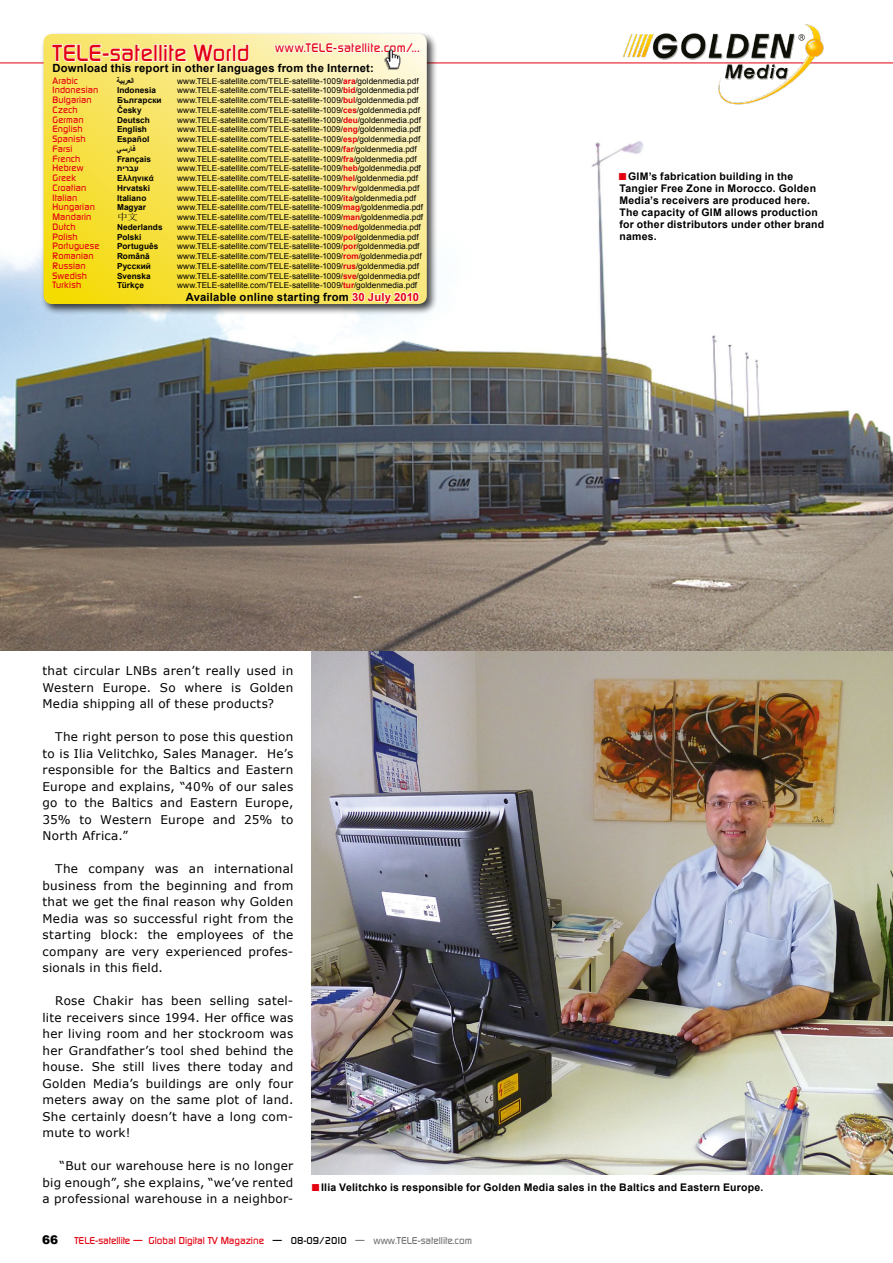
<style>
.page{position:relative;width:893px;height:1263px;background:#fff}
.page>*{position:absolute;margin:0;border:0;box-sizing:border-box;transform-origin:0 0}
.t1{font:15px "Arial";color:#e30110}
.t2{font:12px/16.5px "Verdana";letter-spacing:.02em;color:#000;text-align:justify}
.t3{font:500 12px "Digital";letter-spacing:.03em;color:#e30110}
.t4{font:900 12px "Arial";color:#000}
.t5{font:700 11.25px "Arial";letter-spacing:.02em;color:#000}
.t6{font:700 10.5px/12px "Arial";letter-spacing:.02em;color:#000}
.t7{font:500 9.75px "Digital";color:#e30110}
.t8{font:500 9px "Digital";letter-spacing:.015em;color:#e30110}
.t9{font:9px "Sim Sun";color:#000;scale:1.2 1}
.t10{font:8.25px "Arial";color:#000}
.t11{font:700 8.25px "Arial";letter-spacing:.005em;color:#000}
.s1{font-size:22.5px}
.s2{font-weight:700;color:#e30110}
.s3{color:#e30010}
.s4{color:#000}
.s5{color:#757678}
</style>
<div class="page">
<img style="left:311px;top:651px;width:582px;height:523px">
<img style="left:0;top:141px;width:893px;height:510px">
<hr style="left:0;top:63px;width:893px;height:1px;background:#e30110">
<div style="left:40px;top:31px;width:398px;height:284px;background:#000;opacity:.75"></div>
<svg style="left:44px;top:34px;width:383px;height:270px;background:#f8e56a"></svg>
<svg style="left:51px;top:43px;width:102px;height:20px"></svg>
<div style="left:154px;top:44px;width:3px;height:18px;border:2px solid #fff"></div>
<div style="left:159px;top:44px;width:3px;height:18px;border:2px solid #fff"></div>
<svg style="left:162px;top:41px;width:88px;height:24px"></svg>
<svg style="left:273px;top:34px;width:148px;height:30px"></svg>
<img style="left:383px;top:49px;width:21px;height:21px">
<svg style="left:351px;top:291px;width:69px;height:14px"></svg>
<img style="left:616px;top:24px;width:213px;height:81px">
<h2 class="t3" style="left:53px;top:41px;width:368px"><span class="s1">TELE-satellite World</span> www.TELE-satellite.com/...</h2>
<p class="t8" style="left:53px;top:75px;width:27px">Arabic</p>
<p class="t11" style="left:117px;top:75px;width:19px">ا لعربية</p>
<p class="t10" style="left:177px;top:75px;width:243px">www.TELE-satellite.com/TELE-satellite-1009/<span class="s2">ara</span>/goldenmedia.pdf</p>
<p class="t8" style="left:53px;top:85px;width:47px">Indonesian</p>
<p class="t11" style="left:117px;top:85px;width:40px">Indonesia</p>
<p class="t10" style="left:177px;top:85px;width:243px">www.TELE-satellite.com/TELE-satellite-1009/<span class="s2">bid</span>/goldenmedia.pdf</p>
<p class="t8" style="left:53px;top:95px;width:41px">Bulgarian</p>
<p class="t11" style="left:117px;top:95px;width:46px">Български</p>
<p class="t10" style="left:177px;top:95px;width:243px">www.TELE-satellite.com/TELE-satellite-1009/<span class="s2">bul</span>/goldenmedia.pdf</p>
<p class="t8" style="left:53px;top:104px;width:27px">Czech</p>
<p class="t11" style="left:117px;top:104px;width:26px">Česky</p>
<p class="t10" style="left:177px;top:105px;width:245px">www.TELE-satellite.com/TELE-satellite-1009/<span class="s2">ces</span>/goldenmedia.pdf</p>
<p class="t8" style="left:53px;top:114px;width:33px">German</p>
<p class="t11" style="left:117px;top:114px;width:34px">Deutsch</p>
<p class="t10" style="left:177px;top:114px;width:245px">www.TELE-satellite.com/TELE-satellite-1009/<span class="s2">deu</span>/goldenmedia.pdf</p>
<p class="t8" style="left:53px;top:124px;width:32px">English</p>
<p class="t11" style="left:117px;top:124px;width:31px">English</p>
<p class="t10" style="left:177px;top:124px;width:245px">www.TELE-satellite.com/TELE-satellite-1009/<span class="s2">eng</span>/goldenmedia.pdf</p>
<p class="t8" style="left:53px;top:134px;width:34px">Spanish</p>
<p class="t11" style="left:117px;top:134px;width:34px">Español</p>
<p class="t10" style="left:177px;top:134px;width:245px">www.TELE-satellite.com/TELE-satellite-1009/<span class="s2">esp</span>/goldenmedia.pdf</p>
<p class="t8" style="left:53px;top:143px;width:21px">Farsi</p>
<p class="t11" style="left:117px;top:143px;width:20px">ي فارس</p>
<p class="t10" style="left:177px;top:144px;width:241px">www.TELE-satellite.com/TELE-satellite-1009/<span class="s2">far</span>/goldenmedia.pdf</p>
<p class="t8" style="left:53px;top:153px;width:29px">French</p>
<p class="t11" style="left:117px;top:153px;width:36px">Français</p>
<p class="t10" style="left:177px;top:153px;width:241px">www.TELE-satellite.com/TELE-satellite-1009/<span class="s2">fra</span>/goldenmedia.pdf</p>
<p class="t8" style="left:53px;top:163px;width:33px">Hebrew</p>
<p class="t11" style="left:117px;top:163px;width:23px">ת ברי ע</p>
<p class="t10" style="left:177px;top:163px;width:245px">www.TELE-satellite.com/TELE-satellite-1009/<span class="s2">heb</span>/goldenmedia.pdf</p>
<p class="t8" style="left:53px;top:173px;width:25px">Greek</p>
<p class="t11" style="left:117px;top:173px;width:38px">Ελληνικά</p>
<p class="t10" style="left:177px;top:173px;width:243px">www.TELE-satellite.com/TELE-satellite-1009/<span class="s2">hel</span>/goldenmedia.pdf</p>
<p class="t8" style="left:53px;top:182px;width:35px">Croatian</p>
<p class="t11" style="left:117px;top:182px;width:35px">Hrvatski</p>
<p class="t10" style="left:177px;top:183px;width:244px">www.TELE-satellite.com/TELE-satellite-1009/<span class="s2">hrv</span>/goldenmedia.pdf</p>
<p class="t8" style="left:53px;top:192px;width:26px">Italian</p>
<p class="t11" style="left:117px;top:192px;width:31px">Italiano</p>
<p class="t10" style="left:177px;top:192px;width:240px">www.TELE-satellite.com/TELE-satellite-1009/<span class="s2">ita</span>/goldenmedia.pdf</p>
<p class="t8" style="left:53px;top:202px;width:44px">Hungarian</p>
<p class="t11" style="left:117px;top:202px;width:31px">Magyar</p>
<p class="t10" style="left:177px;top:202px;width:248px">www.TELE-satellite.com/TELE-satellite-1009/<span class="s2">mag</span>/goldenmedia.pdf</p>
<p class="t8" style="left:53px;top:212px;width:40px">Mandarin</p>
<p class="t9" style="left:117px;top:212px;width:19px">中文</p>
<p class="t10" style="left:177px;top:212px;width:248px">www.TELE-satellite.com/TELE-satellite-1009/<span class="s2">man</span>/goldenmedia.pdf</p>
<p class="t8" style="left:53px;top:221px;width:25px">Dutch</p>
<p class="t11" style="left:117px;top:221px;width:47px">Nederlands</p>
<p class="t10" style="left:177px;top:222px;width:245px">www.TELE-satellite.com/TELE-satellite-1009/<span class="s2">ned</span>/goldenmedia.pdf</p>
<p class="t8" style="left:53px;top:231px;width:27px">Polish</p>
<p class="t11" style="left:117px;top:231px;width:26px">Polski</p>
<p class="t10" style="left:177px;top:231px;width:243px">www.TELE-satellite.com/TELE-satellite-1009/<span class="s2">pol</span>/goldenmedia.pdf</p>
<p class="t8" style="left:53px;top:241px;width:48px">Portuguese</p>
<p class="t11" style="left:117px;top:241px;width:43px">Português</p>
<p class="t10" style="left:177px;top:241px;width:244px">www.TELE-satellite.com/TELE-satellite-1009/<span class="s2">por</span>/goldenmedia.pdf</p>
<p class="t8" style="left:53px;top:251px;width:43px">Romanian</p>
<p class="t11" style="left:117px;top:251px;width:34px">Română</p>
<p class="t10" style="left:177px;top:251px;width:246px">www.TELE-satellite.com/TELE-satellite-1009/<span class="s2">rom</span>/goldenmedia.pdf</p>
<p class="t8" style="left:53px;top:260px;width:35px">Russian</p>
<p class="t11" style="left:117px;top:260px;width:36px">Русский</p>
<p class="t10" style="left:177px;top:261px;width:244px">www.TELE-satellite.com/TELE-satellite-1009/<span class="s2">rus</span>/goldenmedia.pdf</p>
<p class="t8" style="left:53px;top:270px;width:36px">Swedish</p>
<p class="t11" style="left:117px;top:270px;width:35px">Svenska</p>
<p class="t10" style="left:177px;top:270px;width:244px">www.TELE-satellite.com/TELE-satellite-1009/<span class="s2">sve</span>/goldenmedia.pdf</p>
<p class="t8" style="left:53px;top:280px;width:30px">Turkish</p>
<p class="t11" style="left:117px;top:280px;width:29px">Türkçe</p>
<p class="t10" style="left:177px;top:280px;width:242px">www.TELE-satellite.com/TELE-satellite-1009/<span class="s2">tur</span>/goldenmedia.pdf</p>
<h3 class="t5" style="left:186px;top:289px;width:235px">Available online starting from <span class="s3">30 July 2010</span></h3>
<h3 class="t5" style="left:52px;top:60px;width:323px">Download this report in other languages from the Internet:</h3>
<p class="t6" style="left:619px;top:170px;width:206px;text-indent:9px">GIM’s fabrication building in the<br>Tangier Free Zone in Morocco. Golden<br>Media’s receivers are produced here.<br>The capacity of GIM allows production for other distributors under other brand names.</p>
<h1 class="t1" style="left:618px;top:165px;width:11px">■</h1>
<h2 class="t2" style="left:43px;top:662px;width:252px">that circular LNBs aren’t really used in Western Europe. So where is Golden Media shipping all of these products?</h2>
<p class="t2" style="left:43px;top:728px;width:252px;text-indent:13px">The right person to pose this question to is Ilia Velitchko, Sales Manager. He’s responsible for the Baltics and Eastern Europe and explains, “40% of our sales go to the Baltics and Eastern Europe, 35% to Western Europe and 25% to North Africa.”</p>
<p class="t2" style="left:43px;top:860px;width:252px;text-indent:13px">The company was an international business from the beginning and from that we get the final reason why Golden Media was so successful right from the starting block: the employees of the company are very experienced profes&shy;sionals in this field.</p>
<p class="t2" style="left:43px;top:992px;width:252px;text-indent:13px">Rose Chakir has been selling satel&shy;lite receivers since 1994. Her office was her living room and her stockroom was her Grandfather’s tool shed behind the house. She still lives there today and Golden Media’s buildings are only four meters away on the same plot of land.<br>She certainly doesn’t have a long com&shy;mute to work!</p>
<h2 class="t2" style="left:43px;top:1157px;width:252px;text-indent:17px">“But our warehouse here is no longer big enough”, she explains, “we’ve rented a professional warehouse in a neighbor-</h2>
<p class="t6" style="left:321px;top:1182px;width:444px">Ilia Velitchko is responsible for Golden Media sales in the Baltics and Eastern Europe.</p>
<h1 class="t1" style="left:311px;top:1176px;width:11px">■</h1>
<h2 class="t4" style="left:42px;top:1231px;width:18px">66</h2>
<p class="t7" style="left:74px;top:1235px;width:399px">TELE-satellite — Global Digital TV Magazine <span class="s4">— 08-09/2010</span> <span class="s5">— www.TELE-satellite.com</span></p>
</div>
